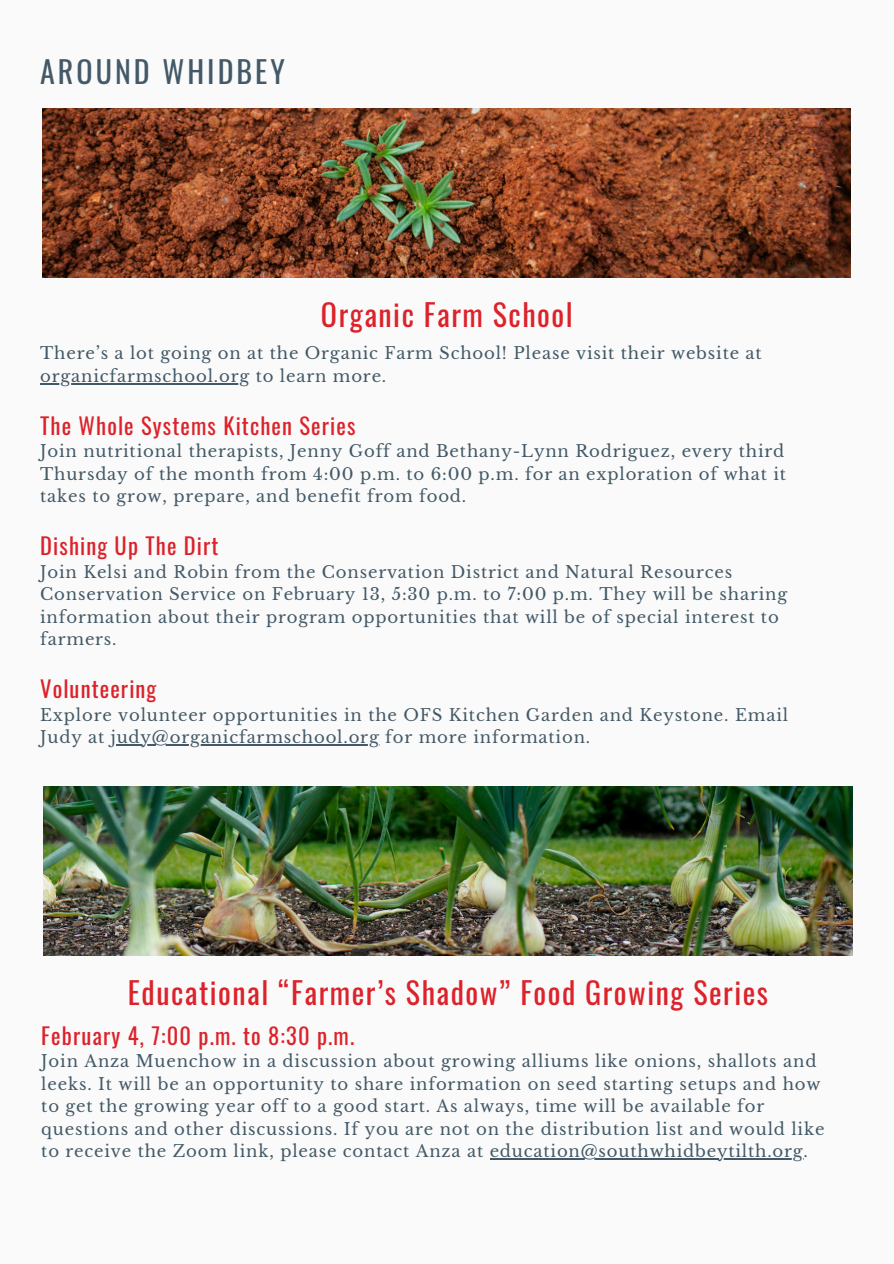
<style>
.page{position:relative;width:894px;height:1264px;background:#fff}
.page>*{position:absolute;margin:0;border:0;box-sizing:border-box;transform-origin:0 0}
.t1{font:30px "Oswald";letter-spacing:.05em;color:#dc222a}
.t2{font:30px "Oswald";letter-spacing:.1em;color:#435967}
.t3{font:22.5px "Oswald";letter-spacing:.05em;color:#dc222a}
.t4{font:16.5px/22.5px "Libre Baskerville";letter-spacing:.05em;color:#435967}
</style>
<div class="page">
<div style="left:0;top:0;width:893px;height:1263px;background:#fafafa"></div>
<hr style="left:40px;top:383px;width:210px;height:1px;background:#435967">
<hr style="left:111px;top:744px;width:268px;height:1px;background:#435967">
<img style="left:42px;top:109px;width:808px;height:168px">
<hr style="left:489px;top:1158px;width:314px;height:1px;background:#435967">
<img style="left:44px;top:786px;width:807px;height:169px">
<p class="t2" style="left:40px;top:48px;width:246px">AROUND WHIDBEY</p>
<p class="t1" style="left:321px;top:291px;width:253px">Organic Farm School</p>
<h1 class="t4" style="left:40px;top:342px;width:723px">There’s a lot going on at the Organic Farm School! Please visit their website at</h1>
<p class="t4" style="left:40px;top:365px;width:347px">organicfarmschool.org to learn more.</p>
<p class="t3" style="left:40px;top:408px;width:317px">The Whole Systems Kitchen Series</p>
<h2 class="t4" style="left:40px;top:440px;width:747px;text-align:justify">Join nutritional therapists, Jenny Goff and Bethany-Lynn Rodriguez, every third Thursday of the month from 4:00 p.m. to 6:00 p.m. for an exploration of what it takes to grow, prepare, and benefit from food.</h2>
<p class="t3" style="left:40px;top:528px;width:180px">Dishing Up The Dirt</p>
<p class="t4" style="left:40px;top:561px;width:748px">Join Kelsi and Robin from the Conservation District and Natural Resources Conservation Service on February 13, 5:30 p.m. to 7:00 p.m. They will be sharing information about their program opportunities that will be of special interest to farmers.</p>
<p class="t3" style="left:40px;top:671px;width:118px">Volunteering</p>
<p class="t4" style="left:40px;top:703px;width:749px">Explore volunteer opportunities in the OFS Kitchen Garden and Keystone. Email<br>Judy at judy@organicfarmschool.org for more information.</p>
<p class="t1" style="left:128px;top:969px;width:641px">Educational “Farmer’s Shadow” Food Growing Series</p>
<p class="t3" style="left:41px;top:1017px;width:314px">February 4, 7:00 p.m. to 8:30 p.m.</p>
<h2 class="t4" style="left:41px;top:1050px;width:784px">Join Anza Muenchow in a discussion about growing alliums like onions, shallots and leeks. It will be an opportunity to share information on seed starting setups and how to get the growing year off to a good start. As always, time will be available for questions and other discussions. If you are not on the distribution list and would like to receive the Zoom link, please contact Anza at education@southwhidbeytilth.org.</h2>
</div>
